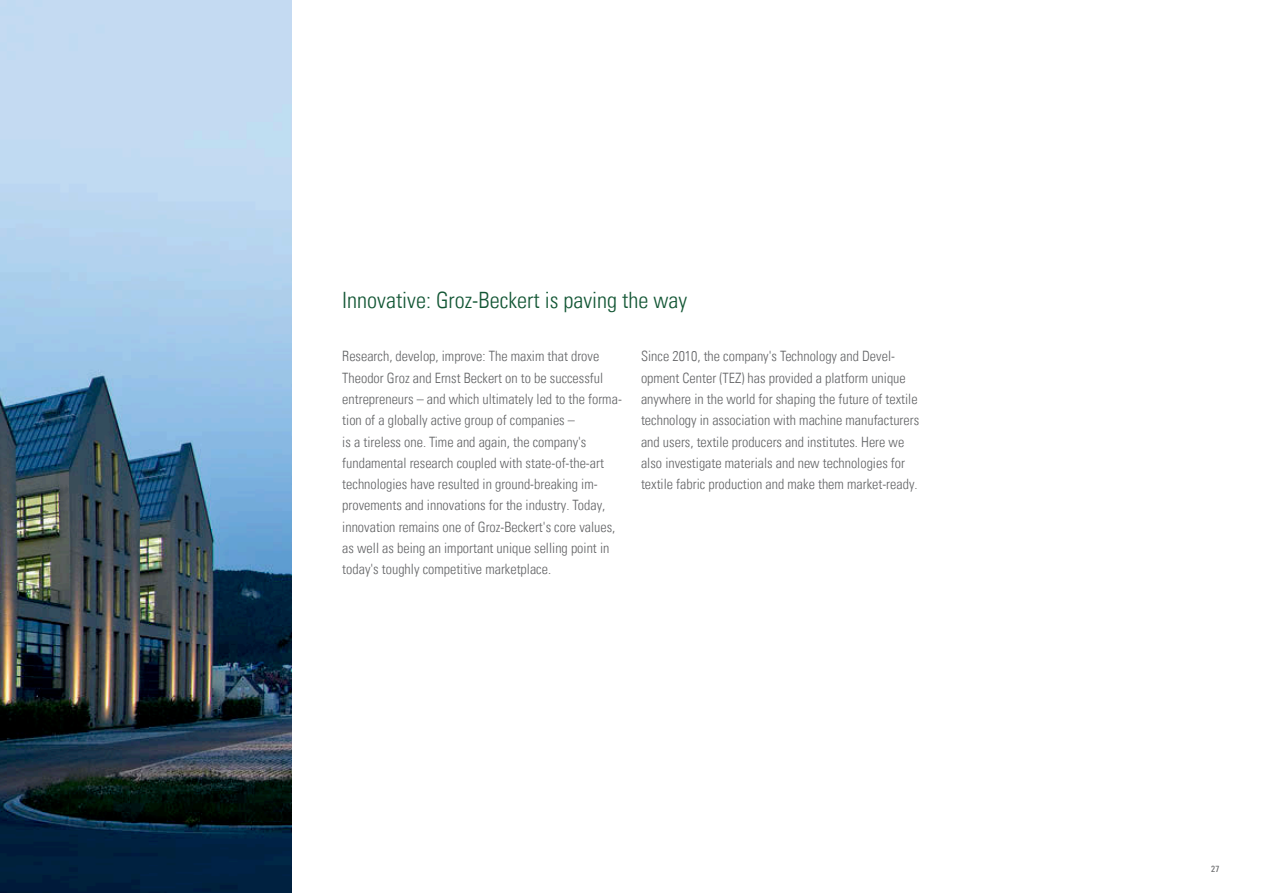
<style>
.page{position:relative;width:1263px;height:893px;background:#fff}
.page>*{position:absolute;margin:0;border:0;box-sizing:border-box;transform-origin:0 0}
.t1{font:22.5px "Univers Com 47 Light Cond";color:#125634}
.t2{font:14.25px/21.3px "Univers Com 47 Light Cond";color:#636466}
.t3{font:condensed 9px "Univers Com 57";color:#636466}
</style>
<div class="page">
<img style="left:0;top:0;width:291px;height:893px">
<h1 class="t1" style="left:342px;top:287px;width:346px">Innovative: Groz-Beckert is paving the way</h1>
<p class="t2" style="left:342px;top:346px;width:281px">Research, develop, improve: The maxim that drove Theodor Groz and Ernst Beckert on to be successful entrepreneurs – and which ultimately led to the forma&shy;tion of a globally active group of companies –<br>is a tireless one. Time and again, the company's fundamental research coupled with state-of-the-art technologies have resulted in ground-breaking im&shy;provements and innovations for the industry. Today, innovation remains one of Groz-Beckert's core values, as well as being an important unique selling point in today's toughly competitive marketplace.</p>
<p class="t2" style="left:641px;top:346px;width:280px">Since 2010, the company's Technology and Devel&shy;opment Center (TEZ) has provided a platform unique anywhere in the world for shaping the future of textile technology in association with machine manufacturers and users, textile producers and institutes. Here we also investigate materials and new technologies for textile fabric production and make them market-ready.</p>
<p class="t3" style="left:1211px;top:863px;width:10px">27</p>
</div>
